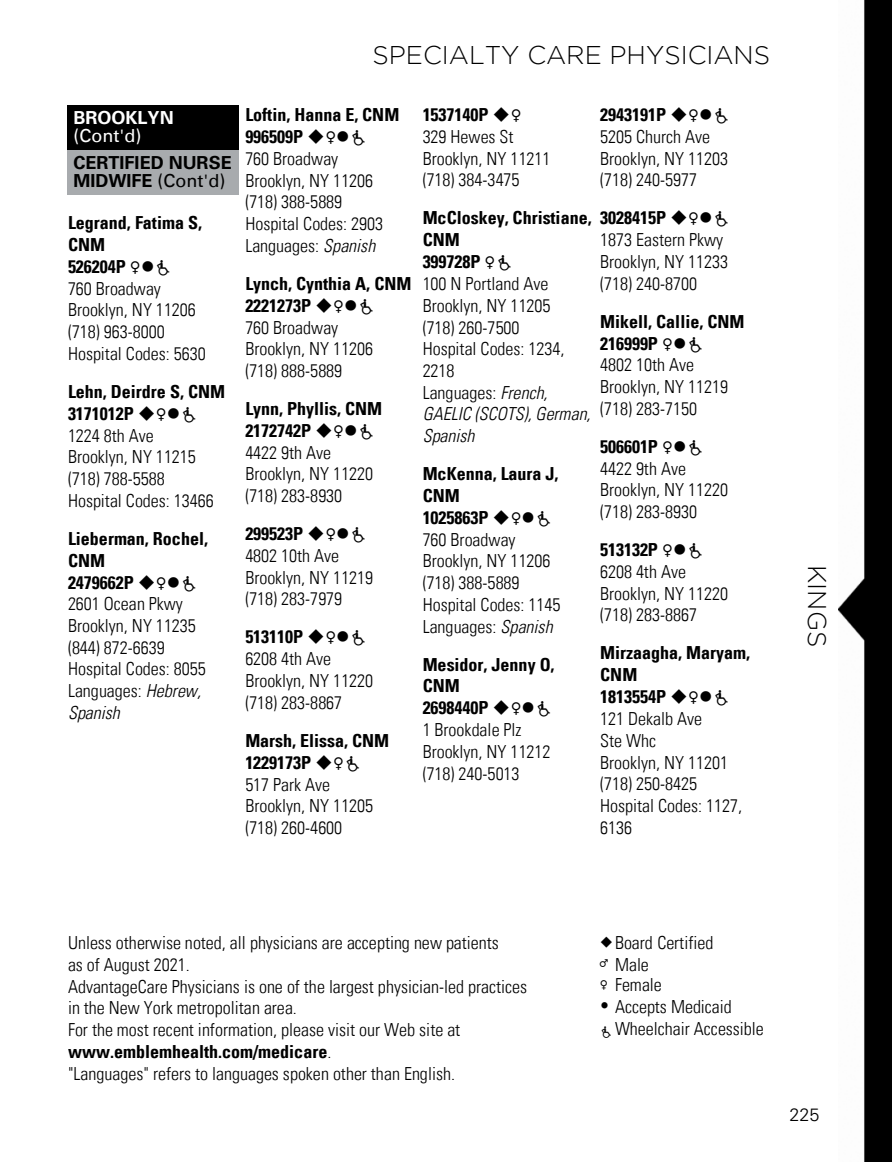
<style>
.page{position:relative;width:892px;height:1162px;background:#fff}
.page>*{position:absolute;margin:0;border:0;box-sizing:border-box;transform-origin:0 0}
.t1{font:300 25.5px "Gotham";color:#000}
.t2{font:300 condensed 18px/21.8px "Univers LT";color:#000}
.t3{font:700 18px/17.9px "Univers LT";color:#000}
.t4{font:700 18px/18px "Univers LT";color:#fff}
.t5{font:300 18px "Univers LT";color:#000}
.s1{font-weight:400}
.s2{font-weight:700}
.s3{font-family:"DejaVu Sans Mono";font-weight:400;font-stretch:normal}
.s4{font-style:italic}
</style>
<div class="page">
<svg style="left:838px;top:0;width:53px;height:1161px;fill:#000"></svg>
<div style="left:71px;top:109px;width:163px;height:18px;background:#000"></div>
<svg style="left:67px;top:105px;width:4px;height:4px"></svg>
<hr style="left:71px;top:105px;width:163px;height:4px;background:#000">
<svg style="left:234px;top:105px;width:5px;height:4px"></svg>
<hr style="left:67px;top:109px;width:4px;height:18px;background:#000">
<div style="left:234px;top:109px;width:5px;height:18px;background:#000"></div>
<div style="left:71px;top:127px;width:163px;height:18px;background:#000"></div>
<div style="left:71px;top:145px;width:163px;height:5px;background:#000"></div>
<hr style="left:67px;top:127px;width:4px;height:18px;background:#000">
<div style="left:234px;top:127px;width:5px;height:18px;background:#000"></div>
<div style="left:71px;top:154px;width:163px;height:18px;background:#a8abae"></div>
<svg style="left:67px;top:145px;width:4px;height:9px"></svg>
<hr style="left:71px;top:150px;width:163px;height:4px;background:#a8abae">
<svg style="left:234px;top:145px;width:5px;height:9px"></svg>
<hr style="left:67px;top:154px;width:4px;height:18px;background:#a8abae">
<div style="left:234px;top:154px;width:5px;height:18px;background:#a8abae"></div>
<div style="left:71px;top:172px;width:163px;height:18px;background:#a8abae"></div>
<svg style="left:67px;top:190px;width:4px;height:5px"></svg>
<div style="left:71px;top:190px;width:163px;height:5px;background:#a8abae"></div>
<svg style="left:234px;top:190px;width:5px;height:5px"></svg>
<hr style="left:67px;top:172px;width:4px;height:18px;background:#a8abae">
<div style="left:234px;top:172px;width:5px;height:18px;background:#a8abae"></div>
<h1 class="t1" style="left:372px;top:46px;width:399px">SPECIALTY CARE PHYSICIANS</h1>
<p class="t4" style="left:73px;top:108px;width:102px">BROOKLYN <span class="s1">(Cont'd)</span></p>
<p class="t3" style="left:73px;top:153px;width:160px">CERTIFIED NURSE<br>MIDWIFE <span class="s1">(Cont'd)</span></p>
<h1 class="t2" style="left:68px;top:211px;width:139px"><span class="s2">Legrand, Fatima S,<br>CNM<br>526204P</span> <span class="s3">♀</span>●<br>760 Broadway<br>Brooklyn, NY 11206 (718) 963-8000<br>Hospital Codes: 5630</h1>
<h1 class="t2" style="left:68px;top:380px;width:158px"><span class="s2">Lehn, Deirdre S, CNM<br>3171012P</span> ◆<span class="s3">♀</span>●<br>1224 8th Ave<br>Brooklyn, NY 11215 (718) 788-5588<br>Hospital Codes: 13466</h1>
<h1 class="t2" style="left:68px;top:526px;width:141px"><span class="s2">Lieberman, Rochel,<br>CNM<br>2479662P</span> ◆<span class="s3">♀</span>●<br>2601 Ocean Pkwy<br>Brooklyn, NY 11235 (844) 872-6639<br>Hospital Codes: 8055<br>Languages: <span class="s4">Hebrew,<br>Spanish</span></h1>
<h1 class="t2" style="left:245px;top:103px;width:155px"><span class="s2">Loftin, Hanna E, CNM<br>996509P</span> ◆<span class="s3">♀</span>●<br>760 Broadway<br>Brooklyn, NY 11206 (718) 388-5889<br>Hospital Codes: 2903<br>Languages: <span class="s4">Spanish</span></h1>
<h1 class="t2" style="left:245px;top:272px;width:167px"><span class="s2">Lynch, Cynthia A, CNM<br>2221273P</span> ◆<span class="s3">♀</span>●<br>760 Broadway<br>Brooklyn, NY 11206<br>(718) 888-5889</h1>
<h1 class="t2" style="left:245px;top:397px;width:138px"><span class="s2">Lynn, Phyllis, CNM<br>2172742P</span> ◆<span class="s3">♀</span>●<br>4422 9th Ave<br>Brooklyn, NY 11220 (718) 283-8930</h1>
<h1 class="t2" style="left:245px;top:522px;width:129px"><span class="s2">299523P</span> ◆<span class="s3">♀</span>●<br>4802 10th Ave<br>Brooklyn, NY 11219 (718) 283-7979</h1>
<h1 class="t2" style="left:245px;top:625px;width:129px"><span class="s2">513110P</span> ◆<span class="s3">♀</span>●<br>6208 4th Ave<br>Brooklyn, NY 11220 (718) 283-8867</h1>
<h1 class="t2" style="left:245px;top:728px;width:145px"><span class="s2">Marsh, Elissa, CNM<br>1229173P</span> ◆<span class="s3">♀<br></span>517 Park Ave<br>Brooklyn, NY 11205 (718) 260-4600</h1>
<h1 class="t2" style="left:422px;top:103px;width:129px"><span class="s2">1537140P</span> ◆<span class="s3">♀<br></span>329 Hewes St<br>Brooklyn, NY 11211 (718) 384-3475</h1>
<h1 class="t2" style="left:422px;top:206px;width:170px"><span class="s2">McCloskey, Christiane,<br>CNM<br>399728P</span> <span class="s3">♀<br></span>100 N Portland Ave<br>Brooklyn, NY 11205<br>(718) 260-7500<br>Hospital Codes: 1234,<br>2218<br>Languages: <span class="s4">French,<br>GAELIC (SCOTS), German,<br>Spanish</span></h1>
<h1 class="t2" style="left:422px;top:462px;width:139px"><span class="s2">McKenna, Laura J,<br>CNM<br>1025863P</span> ◆<span class="s3">♀</span>●<br>760 Broadway<br>Brooklyn, NY 11206 (718) 388-5889<br>Hospital Codes: 1145<br>Languages: <span class="s4">Spanish</span></h1>
<h1 class="t2" style="left:422px;top:652px;width:133px"><span class="s2">Mesidor, Jenny O,<br>CNM<br>2698440P</span> ◆<span class="s3">♀</span>●<br>1 Brookdale Plz<br>Brooklyn, NY 11212 (718) 240-5013</h1>
<h1 class="t2" style="left:600px;top:103px;width:129px"><span class="s2">2943191P</span> ◆<span class="s3">♀</span>●<br>5205 Church Ave<br>Brooklyn, NY 11203 (718) 240-5977</h1>
<h1 class="t2" style="left:600px;top:206px;width:129px"><span class="s2">3028415P</span> ◆<span class="s3">♀</span>●<br>1873 Eastern Pkwy<br>Brooklyn, NY 11233 (718) 240-8700</h1>
<h1 class="t2" style="left:600px;top:310px;width:146px"><span class="s2">Mikell, Callie, CNM<br>216999P</span> <span class="s3">♀</span>●<br>4802 10th Ave<br>Brooklyn, NY 11219 (718) 283-7150</h1>
<h1 class="t2" style="left:600px;top:435px;width:129px"><span class="s2">506601P</span> <span class="s3">♀</span>●<br>4422 9th Ave<br>Brooklyn, NY 11220 (718) 283-8930</h1>
<h1 class="t2" style="left:600px;top:538px;width:129px"><span class="s2">513132P</span> <span class="s3">♀</span>●<br>6208 4th Ave<br>Brooklyn, NY 11220 (718) 283-8867</h1>
<h1 class="t2" style="left:600px;top:641px;width:151px"><span class="s2">Mirzaagha, Maryam,<br>CNM<br>1813554P</span> ◆<span class="s3">♀</span>●<br>121 Dekalb Ave<br>Ste Whc<br>Brooklyn, NY 11201 (718) 250-8425<br>Hospital Codes: 1127,<br>6136</h1>
<p class="t1" style="left:826px;top:564px;width:83px;rotate:90deg">KINGS</p>
<p class="t2" style="left:68px;top:931px;width:460px">Unless otherwise noted, all physicians are accepting new patients<br>as of August 2021.<br>AdvantageCare Physicians is one of the largest physician-led practices in the New York metropolitan area.<br>For the most recent information, please visit our Web site at <span class="s2">www.emblemhealth.com/medicare</span>.<br>"Languages" refers to languages spoken other than English.</p>
<p class="t2" style="left:599px;top:931px;width:115px;line-height:21px">◆Board Certified <sup>♂</sup> Male<br><sup>♀</sup> Female</p>
<p class="t2" style="left:614px;top:994px;width:150px;line-height:22.6px;text-indent:-15px">• Accepts Medicaid<br>Wheelchair Accessible</p>
<p class="t5" style="left:789px;top:1103px;width:32px">225</p>
</div>
